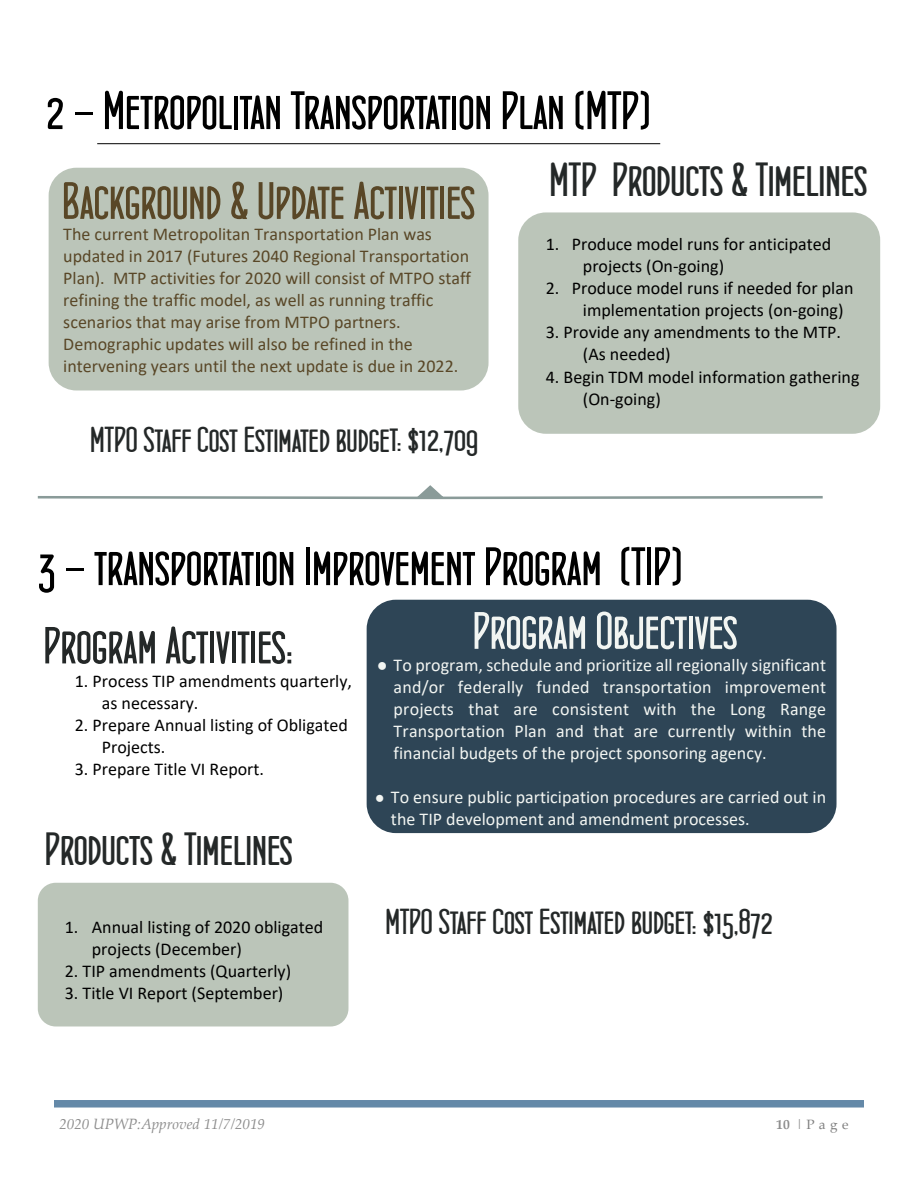
<style>
.page{position:relative;width:918px;height:1188px;background:#fff}
.page>*{position:absolute;margin:0;border:0;box-sizing:border-box;transform-origin:0 0}
.t1{font:54px "Concurso Italian BTN Bold";color:#000}
.t2{font:52.5px "Concurso Italian BTN Bold";color:#594727}
.t3{font:52.5px "Concurso Italian BTN Bold";color:#f2f5f2}
.t4{font:52.05px "Concurso Italian BTN Bold";color:#242828}
.t5{font:47.7px "Concurso Italian BTN Bold";color:#242828}
.t6{font:46.35px "Concurso Italian BTN Bold";color:#242828}
.t7{font:36px "Concurso Italian BTN Bold";color:#242828}
.t8{font:18px/22px "Calibri";color:#000}
.t9{font:18px/22px "Calibri";color:#f2f5f2;text-align:justify}
.t10{font:18px/22px "Calibri";color:#594727}
.t11{font:italic 15px "Palatino Linotype";color:#8c8c8c}
.t12{font:13.5px "Palatino Linotype";color:#7f7f7f}
.s1{font-family:"Times New Roman"}
.s2{font-family:"Times New Roman";font-weight:700;font-size:16.5px}
.s3{font-weight:700;color:#8c8c8c}
.s4{color:#8c8c8c}
</style>
<div class="page">
<div style="left:54px;top:1100px;width:810px;height:8px;background:#6489a8"></div>
<div style="left:367px;top:600px;width:470px;height:233px;background:#2e4556;border-radius:29px"></div>
<hr style="left:97px;top:143px;width:563px;height:1px;background:#000">
<svg style="left:37px;top:485px;width:786px;height:15px"></svg>
<div style="left:49px;top:168px;width:440px;height:222px;background:#bbc5b9;border-radius:28px"></div>
<div style="left:518px;top:212px;width:362px;height:222px;background:#bbc5b9;border-radius:28px"></div>
<div style="left:38px;top:883px;width:310px;height:143px;background:#bbc5b9;border-radius:18px"></div>
<h1 class="t1" style="left:47px;top:85px;width:605px">2 - Metropolitan Transportation Plan (MTP)</h1>
<h2 class="t2" style="left:62px;top:176px;width:415px">Background &amp; Update Activities</h2>
<p class="t10" style="left:63px;top:225px;width:409px">The current Metropolitan Transportation Plan was updated in 2017 (Futures 2040 Regional Transportation Plan). MTP activities for 2020 will consist of MTPO staff refining the traffic model, as well as running traffic scenarios that may arise from MTPO partners.<br>Demographic updates will also be refined in the intervening years until the next update is due in 2022.</p>
<h3 class="t7" style="left:90px;top:422px;width:389px">MTPO Staff Cost Estimated budget: $12,709</h3>
<h3 class="t5" style="left:549px;top:157px;width:319px">MTP Products &amp; Timelines</h3>
<p class="t8" style="left:583px;top:234px;width:250px;text-indent:-37px">1. Produce model runs for anticipated projects (On-going)</p>
<p class="t8" style="left:583px;top:278px;width:272px;text-indent:-37px">2. Produce model runs if needed for plan implementation projects (on-going)</p>
<p class="t8" style="left:583px;top:322px;width:260px;text-indent:-37px">3. Provide any amendments to the MTP. (As needed)</p>
<p class="t8" style="left:583px;top:368px;width:278px;text-indent:-37px">4. Begin TDM model information gathering (On-going)</p>
<h1 class="t1" style="left:38px;top:541px;width:646px">3 - transportation Improvement Program (TIP)</h1>
<h3 class="t4" style="left:43px;top:621px;width:251px">Program Activities:</h3>
<p class="t8" style="left:102px;top:671px;width:252px;text-indent:-27px">1. Process TIP amendments quarterly, as necessary.</p>
<p class="t8" style="left:102px;top:715px;width:248px;text-indent:-27px">2. Prepare Annual listing of Obligated<br>Projects.</p>
<p class="t8" style="left:75px;top:759px;width:191px">3. Prepare Title VI Report.</p>
<h3 class="t6" style="left:45px;top:827px;width:249px">Products &amp; Timelines</h3>
<p class="t8" style="left:92px;top:917px;width:233px;text-indent:-27px">1. Annual listing of 2020 obligated projects (December)</p>
<p class="t8" style="left:65px;top:961px;width:228px">2. TIP amendments (Quarterly)</p>
<p class="t8" style="left:65px;top:983px;width:220px">3. Title VI Report (September)</p>
<h2 class="t3" style="left:473px;top:606px;width:266px">Program Objectives</h2>
<p class="t9" style="left:394px;top:655px;width:434px;text-indent:-17px"><span class="s1">●</span> To program, schedule and prioritize all regionally significant and/or federally funded transportation improvement projects that are consistent with the Long Range Transportation Plan and that are currently within the financial budgets of the project sponsoring agency.</p>
<p class="t9" style="left:391px;top:787px;width:437px;text-indent:-16px"><span class="s2">●</span> To ensure public participation procedures are carried out in the TIP development and amendment processes.</p>
<h3 class="t7" style="left:385px;top:904px;width:389px">MTPO Staff Cost Estimated budget: $15,872</h3>
<p class="t11" style="left:59px;top:1118px;width:207px">2020 UPWP:Approved 11/7/2019</p>
<p class="t12" style="left:776px;top:1119px;width:74px"><span class="s3">10</span> <span class="s4">|</span> Page</p>
</div>
